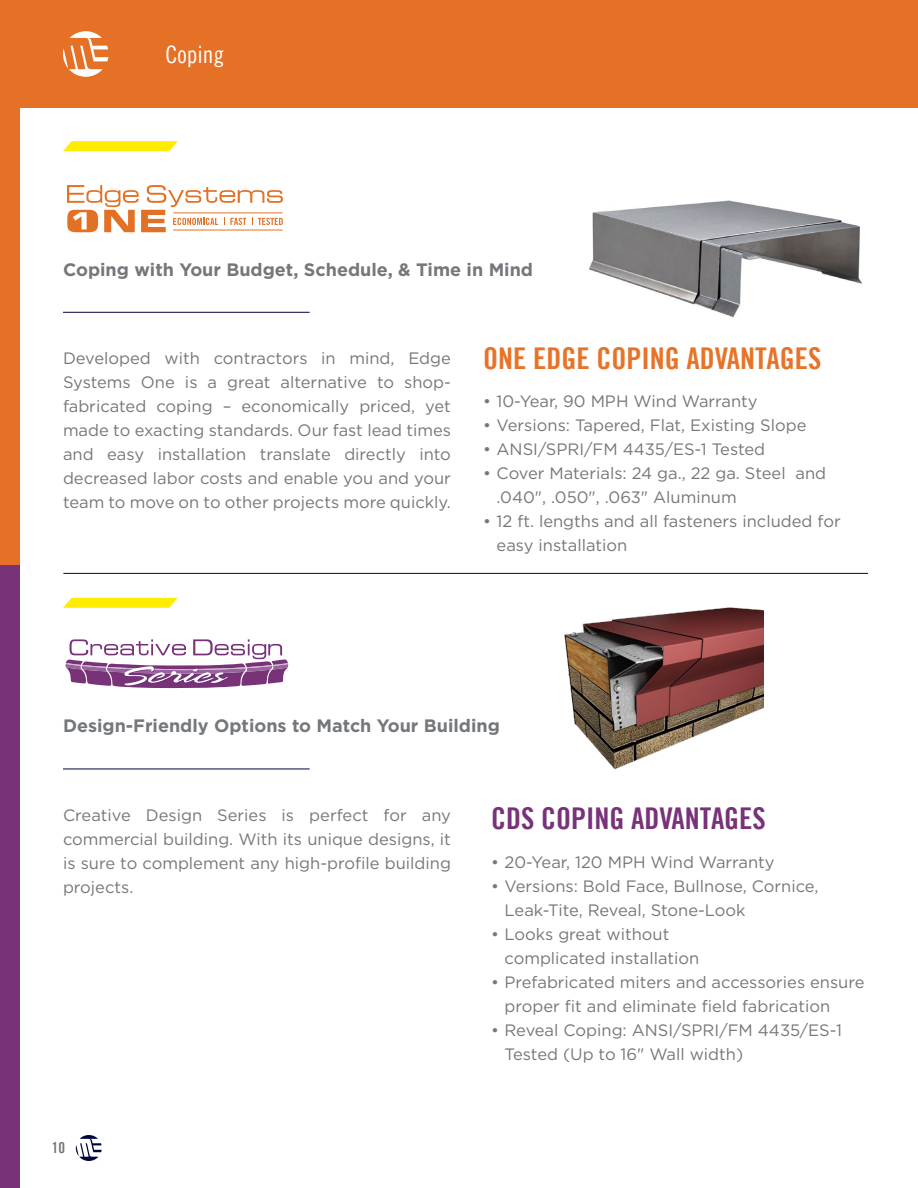
<style>
.page{position:relative;width:918px;height:1188px;background:#fff}
.page>*{position:absolute;margin:0;border:0;box-sizing:border-box;transform-origin:0 0}
.t1{font:30px "Trade Gothic LT Bold Cond Twenty";color:#e77328}
.t2{font:30px "Trade Gothic LT Bold Cond Twenty";color:#783278}
.t3{font:24px "Trade Gothic LT Cond Eighteen";color:#fff}
.t4{font:700 18px "Gotham";color:#74777b}
.t5{font:16.5px/24px "Gotham";color:#74777b}
.t6{font:15px "Trade Gothic LT Bold Cond Twenty";color:#74777b}
</style>
<div class="page">
<div style="left:0;top:0;width:918px;height:108px;background:#e47126"></div>
<svg style="left:63px;top:31px;width:45px;height:46px"></svg>
<hr style="left:63px;top:573px;width:805px;height:1px;background:#00053e">
<svg style="left:76px;top:1135px;width:26px;height:26px"></svg>
<div style="left:0;top:497px;width:20px;height:691px;background:#783278"></div>
<div style="left:0;top:2px;width:20px;height:562px;background:#e47126"></div>
<svg style="left:63px;top:141px;width:115px;height:10px"></svg>
<hr style="left:63px;top:312px;width:247px;height:1px;background:#00053e">
<svg style="left:67px;top:185px;width:216px;height:47px"></svg>
<svg style="left:65px;top:639px;width:224px;height:49px"></svg>
<svg style="left:63px;top:598px;width:115px;height:10px"></svg>
<hr style="left:63px;top:769px;width:247px;height:1px;background:#00053e">
<img style="left:564px;top:607px;width:200px;height:163px">
<img style="left:589px;top:200px;width:274px;height:118px">
<h2 class="t3" style="left:165px;top:40px;width:60px">Coping</h2>
<p class="t4" style="left:63px;top:257px;width:472px">Coping with Your Budget, Schedule, &amp; Time in Mind</p>
<p class="t5" style="left:63px;top:346px;width:389px;text-align:justify">Developed with contractors in mind, Edge Systems One is a great alternative to shop&shy;fabricated coping – economically priced, yet made to exacting standards. Our fast lead times and easy installation translate directly into decreased labor costs and enable you and your team to move on to other projects more quickly.</p>
<h1 class="t1" style="left:483px;top:340px;width:340px">ONE EDGE COPING ADVANTAGES</h1>
<p class="t5" style="left:483px;top:389px;width:276px">• 10-Year, 90 MPH Wind Warranty</p>
<p class="t5" style="left:483px;top:413px;width:325px">• Versions: Tapered, Flat, Existing Slope</p>
<p class="t5" style="left:483px;top:437px;width:284px">• ANSI/SPRI/FM 4435/ES-1 Tested</p>
<p class="t5" style="left:497px;top:461px;width:331px;text-indent:-13px">• Cover Materials: 24 ga., 22 ga. Steel and .040", .050", .063" Aluminum</p>
<p class="t5" style="left:497px;top:509px;width:346px;text-indent:-13px">• 12 ft. lengths and all fasteners included for easy installation</p>
<p class="t4" style="left:63px;top:714px;width:438px">Design-Friendly Options to Match Your Building</p>
<p class="t5" style="left:63px;top:803px;width:389px;text-align:justify">Creative Design Series is perfect for any commercial building. With its unique designs, it is sure to complement any high-profile building projects.</p>
<h1 class="t2" style="left:491px;top:800px;width:276px">CDS COPING ADVANTAGES</h1>
<p class="t5" style="left:491px;top:850px;width:285px">• 20-Year, 120 MPH Wind Warranty</p>
<p class="t5" style="left:505px;top:874px;width:316px;text-indent:-13px">• Versions: Bold Face, Bullnose, Cornice,<br>Leak-Tite, Reveal, Stone-Look</p>
<p class="t5" style="left:505px;top:922px;width:196px;text-indent:-13px">• Looks great without complicated installation</p>
<p class="t5" style="left:505px;top:970px;width:362px;text-indent:-13px">• Prefabricated miters and accessories ensure proper fit and eliminate field fabrication</p>
<p class="t5" style="left:505px;top:1018px;width:339px;text-indent:-13px">• Reveal Coping: ANSI/SPRI/FM 4435/ES-1<br>Tested (Up to 16" Wall width)</p>
<p class="t6" style="left:52px;top:1139px;width:15px">10</p>
</div>
